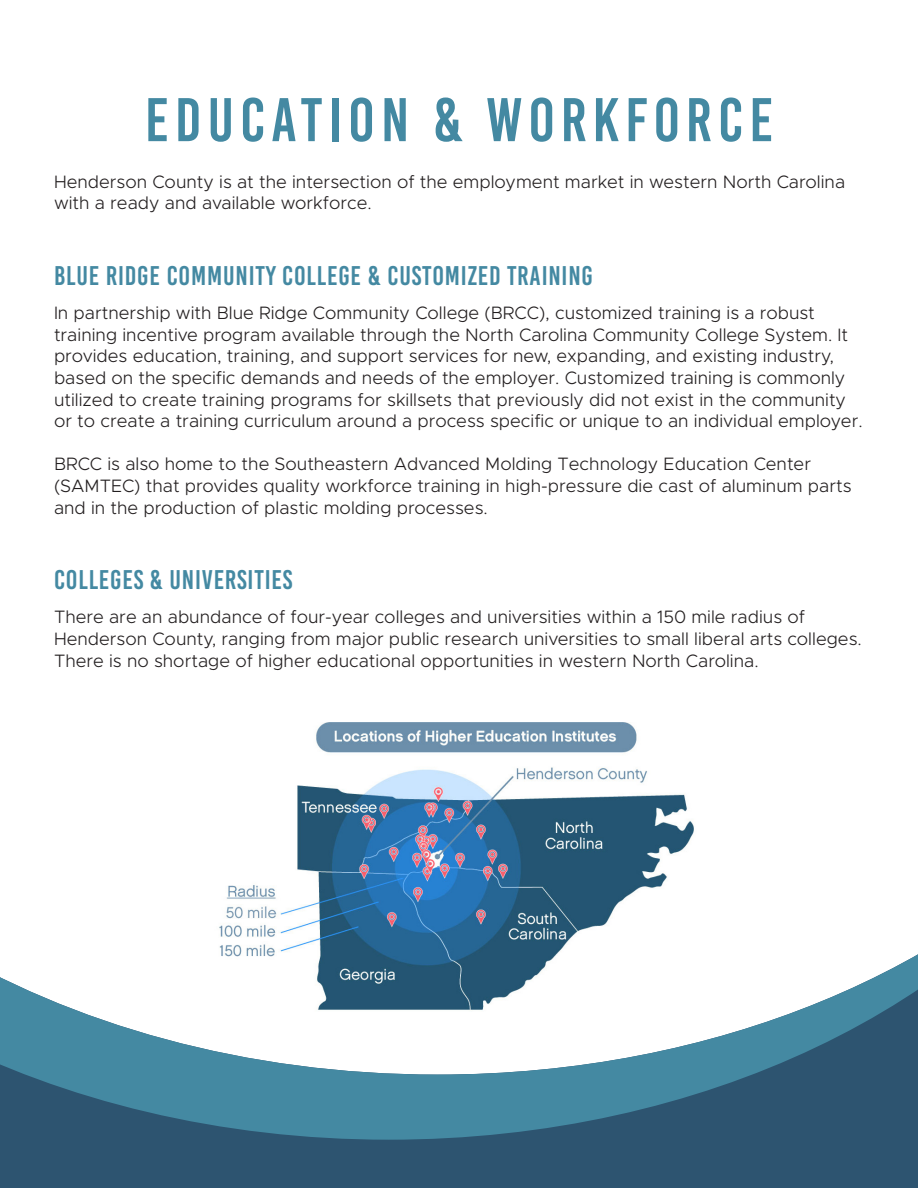
<style>
.page{position:relative;width:918px;height:1188px;background:#fff}
.page>*{position:absolute;margin:0;border:0;box-sizing:border-box;transform-origin:0 0}
.t1{font:61.5px "Bebas Kai";letter-spacing:.1em;color:#4489a2}
.t2{font:27px "Bebas Kai";letter-spacing:.03em;color:#4489a2}
.t3{font:300 18px/21.6px "Metropolis";color:#231f20}
</style>
<div class="page">
<div style="left:0;top:1140px;width:918px;height:48px;background:#2d5470"></div>
<svg style="left:0;top:954px;width:918px;height:186px"></svg>
<img style="left:209px;top:722px;width:488px;height:310px">
<p class="t1" style="left:145px;top:87px;width:630px">EDUCATION &amp; WORKFORCE</p>
<p class="t3" style="left:54px;top:171px;width:793px">Henderson County is at the intersection of the employment market in western North Carolina with a ready and available workforce.</p>
<p class="t2" style="left:54px;top:261px;width:540px">BLUE RIDGE COMMUNITY COLLEGE &amp; CUSTOMIZED TRAINING</p>
<p class="t3" style="left:54px;top:302px;width:810px">In partnership with Blue Ridge Community College (BRCC), customized training is a robust training incentive program available through the North Carolina Community College System. It provides education, training, and support services for new, expanding, and existing industry, based on the specific demands and needs of the employer. Customized training is commonly utilized to create training programs for skillsets that previously did not exist in the community or to create a training curriculum around a process specific or unique to an individual employer.</p>
<p class="t3" style="left:54px;top:453px;width:799px">BRCC is also home to the Southeastern Advanced Molding Technology Education Center (SAMTEC) that provides quality workforce training in high-pressure die cast of aluminum parts and in the production of plastic molding processes.</p>
<p class="t2" style="left:54px;top:565px;width:240px">COLLEGES &amp; UNIVERSITIES</p>
<p class="t3" style="left:54px;top:606px;width:809px">There are an abundance of four-year colleges and universities within a 150 mile radius of<br>Henderson County, ranging from major public research universities to small liberal arts colleges.<br>There is no shortage of higher educational opportunities in western North Carolina.</p>
</div>
